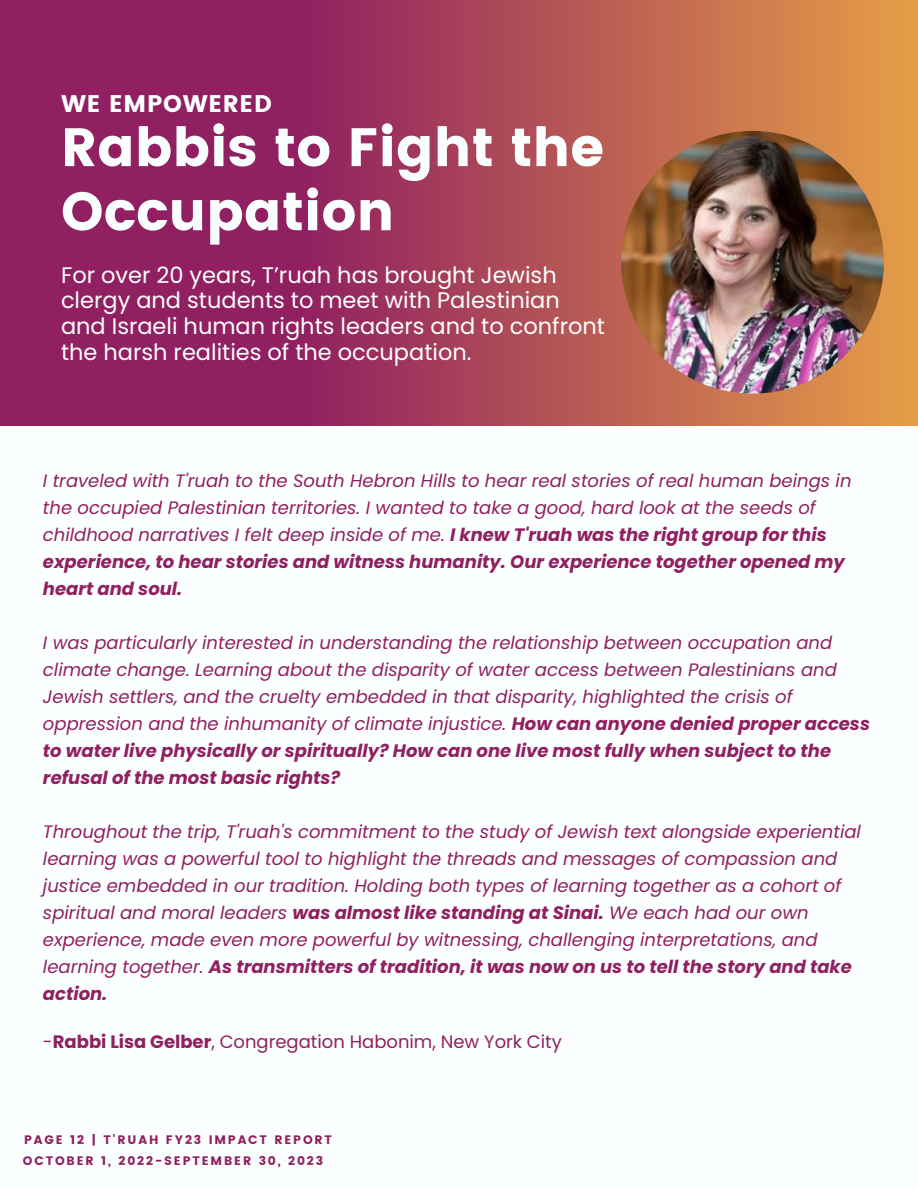
<style>
.page{position:relative;width:918px;height:1188px;background:#902061}
.page>*{position:absolute;margin:0;border:0;box-sizing:border-box;transform-origin:0 0}
.t1{font:54px/64.2px "Poppins";color:#fcffff}
.t2{font:24px "Poppins";letter-spacing:.03em;color:#fcffff}
.t3{font:22.5px/25.8px "Poppins";color:#fff}
.t4{font:italic 18px/27px "Poppins";color:#902061}
.t5{font:18px "Poppins";color:#902061}
.t6{font:12.3px "Poppins";letter-spacing:.15em;color:#902061}
.s1{font-weight:700}
</style>
<div class="page">
<div style="left:299px;top:0;width:619px;height:426px;background:linear-gradient(to right,#902061,#e59e47)"></div>
<div style="left:0;top:426px;width:918px;height:762px;background:#fcffff"></div>
<img style="left:621px;top:131px;width:263px;height:263px;border-radius:50%">
<h2 class="t2" style="left:61px;top:90px;width:212px">WE EMPOWERED</h2>
<h1 class="t1" style="left:61px;top:115px;width:545px">Rabbis to Fight the<br>Occupation</h1>
<p class="t3" style="left:61px;top:262px;width:546px">For over 20 years, T’ruah has brought Jewish clergy and students to meet with Palestinian and Israeli human rights leaders and to confront the harsh realities of the occupation.</p>
<h3 class="t4" style="left:43px;top:467px;width:810px">I traveled with T'ruah to the South Hebron Hills to hear real stories of real human beings in the occupied Palestinian territories. I wanted to take a good, hard look at the seeds of childhood narratives I felt deep inside of me. <span class="s1">I knew T'ruah was the right group for this experience, to hear stories and witness humanity. Our experience together opened my heart and soul.</span></h3>
<h3 class="t4" style="left:43px;top:629px;width:829px">I was particularly interested in understanding the relationship between occupation and climate change. Learning about the disparity of water access between Palestinians and Jewish settlers, and the cruelty embedded in that disparity, highlighted the crisis of oppression and the inhumanity of climate injustice. <span class="s1">How can anyone denied proper access to water live physically or spiritually? How can one live most fully when subject to the refusal of the most basic rights?</span></h3>
<h3 class="t4" style="left:43px;top:818px;width:820px">Throughout the trip, T'ruah's commitment to the study of Jewish text alongside experiential learning was a powerful tool to highlight the threads and messages of compassion and justice embedded in our tradition. Holding both types of learning together as a cohort of spiritual and moral leaders <span class="s1">was almost like standing at Sinai.</span> We each had our own experience, made even more powerful by witnessing, challenging interpretations, and learning together. <span class="s1">As transmitters of tradition, it was now on us to tell the story and take action.</span></h3>
<h2 class="t5" style="left:43px;top:1029px;width:520px">-<span class="s1">Rabbi Lisa Gelber</span>, Congregation Habonim, New York City</h2>
<h3 class="t6" style="left:24px;top:1133px;width:309px">PAGE 12 | T'RUAH FY23 IMPACT REPORT</h3>
<p class="t6" style="left:23px;top:1153px;width:302px">OCTOBER 1, 2022-SEPTEMBER 30, 2023</p>
</div>
